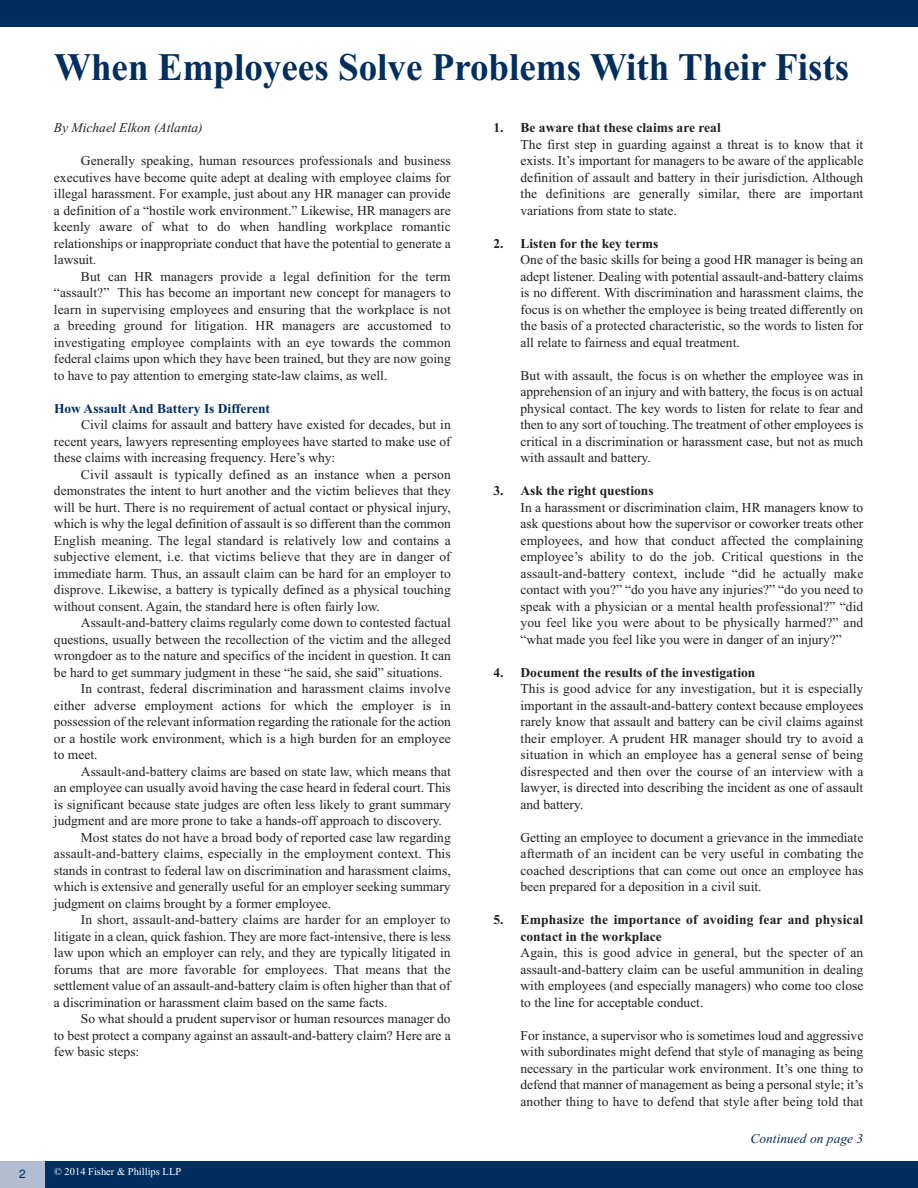
<style>
.page{position:relative;width:918px;height:1188px;background:#fff}
.page>*{position:absolute;margin:0;border:0;box-sizing:border-box;transform-origin:0 0}
.t1{font:700 39px "Times New Roman";color:#002e5e;scale:.95 1}
.t2{font:13.5px/16.5px "Times New Roman";color:#231f20;text-align:justify}
.t3{font:700 13.5px/16.5px "Times New Roman";color:#231f20}
.t4{font:700 13.5px "Times New Roman";color:#002e5e}
.t5{font:italic 13.5px "Times New Roman";color:#231f20}
.t6{font:italic 13.5px "Times New Roman";color:#002e5e}
.t7{font:12px "Helvetica";color:#002e5e}
.t8{font:10.5px "Times New Roman";color:#fff}
</style>
<div class="page">
<div style="left:0;top:0;width:918px;height:27px;background:#002e5e"></div>
<div style="left:0;top:1161px;width:918px;height:27px;background:#002e5e"></div>
<div style="left:0;top:1161px;width:45px;height:27px;background:#b4bcd1"></div>
<h1 class="t1" style="left:54px;top:44px;width:839px">When Employees Solve Problems With Their Fists</h1>
<p class="t5" style="left:54px;top:120px;width:150px">By Michael Elkon (Atlanta)</p>
<p class="t2" style="left:54px;top:152px;width:398px;text-indent:27px">Generally speaking, human resources professionals and business executives have become quite adept at dealing with employee claims for illegal harassment. For example, just about any HR manager can provide a definition of a “hostile work environment.” Likewise, HR managers are keenly aware of what to do when handling workplace romantic relationships or inappropriate conduct that have the potential to generate a lawsuit.</p>
<p class="t2" style="left:54px;top:268px;width:398px;text-indent:27px">But can HR managers provide a legal definition for the term “assault?” This has become an important new concept for managers to learn in supervising employees and ensuring that the workplace is not a breeding ground for litigation. HR managers are accustomed to investigating employee complaints with an eye towards the common federal claims upon which they have been trained, but they are now going to have to pay attention to emerging state-law claims, as well.</p>
<p class="t4" style="left:54px;top:400px;width:218px">How Assault And Battery Is Different</p>
<p class="t2" style="left:54px;top:416px;width:398px;text-indent:27px">Civil claims for assault and battery have existed for decades, but in recent years, lawyers representing employees have started to make use of these claims with increasing frequency. Here’s why:</p>
<p class="t2" style="left:54px;top:466px;width:398px;text-indent:27px">Civil assault is typically defined as an instance when a person demonstrates the intent to hurt another and the victim believes that they will be hurt. There is no requirement of actual contact or physical injury, which is why the legal definition of assault is so different than the common English meaning. The legal standard is relatively low and contains a subjective element, i.e. that victims believe that they are in danger of immediate harm. Thus, an assault claim can be hard for an employer to disprove. Likewise, a battery is typically defined as a physical touching without consent. Again, the standard here is often fairly low.</p>
<p class="t2" style="left:81px;top:614px;width:371px">Assault-and-battery claims regularly come down to contested factual</p>
<p class="t2" style="left:54px;top:631px;width:398px">questions, usually between the recollection of the victim and the alleged</p>
<p class="t2" style="left:54px;top:647px;width:398px">wrongdoer as to the nature and specifics of the incident in question. It can</p>
<p class="t2" style="left:54px;top:664px;width:390px">be hard to get summary judgment in these “he said, she said” situations.</p>
<p class="t2" style="left:81px;top:680px;width:371px">In contrast, federal discrimination and harassment claims involve</p>
<p class="t2" style="left:54px;top:697px;width:398px">either adverse employment actions for which the employer is in</p>
<p class="t2" style="left:54px;top:713px;width:398px">possession of the relevant information regarding the rationale for the action</p>
<p class="t2" style="left:54px;top:730px;width:398px">or a hostile work environment, which is a high burden for an employee</p>
<p class="t2" style="left:54px;top:746px;width:45px">to meet.</p>
<p class="t2" style="left:81px;top:763px;width:371px">Assault-and-battery claims are based on state law, which means that</p>
<p class="t2" style="left:54px;top:779px;width:398px">an employee can usually avoid having the case heard in federal court. This</p>
<p class="t2" style="left:54px;top:796px;width:398px">is significant because state judges are often less likely to grant summary</p>
<p class="t2" style="left:54px;top:812px;width:389px">judgment and are more prone to take a hands-off approach to discovery.</p>
<p class="t2" style="left:81px;top:829px;width:371px">Most states do not have a broad body of reported case law regarding</p>
<p class="t2" style="left:54px;top:845px;width:398px">assault-and-battery claims, especially in the employment context. This</p>
<p class="t2" style="left:54px;top:862px;width:398px">stands in contrast to federal law on discrimination and harassment claims,</p>
<p class="t2" style="left:54px;top:878px;width:398px">which is extensive and generally useful for an employer seeking summary</p>
<p class="t2" style="left:54px;top:895px;width:279px">judgment on claims brought by a former employee.</p>
<p class="t2" style="left:81px;top:911px;width:371px">In short, assault-and-battery claims are harder for an employer to</p>
<p class="t2" style="left:54px;top:928px;width:398px">litigate in a clean, quick fashion. They are more fact-intensive, there is less</p>
<p class="t2" style="left:54px;top:944px;width:398px">law upon which an employer can rely, and they are typically litigated in</p>
<p class="t2" style="left:54px;top:961px;width:398px">forums that are more favorable for employees. That means that the</p>
<p class="t2" style="left:54px;top:977px;width:398px">settlement value of an assault-and-battery claim is often higher than that of</p>
<p class="t2" style="left:54px;top:994px;width:335px">a discrimination or harassment claim based on the same facts.</p>
<p class="t2" style="left:81px;top:1010px;width:371px">So what should a prudent supervisor or human resources manager do</p>
<p class="t2" style="left:54px;top:1027px;width:398px">to best protect a company against an assault-and-battery claim? Here are a</p>
<p class="t2" style="left:54px;top:1043px;width:87px">few basic steps:</p>
<p class="t7" style="left:19px;top:1166px;width:8px">2</p>
<p class="t8" style="left:54px;top:1166px;width:129px">© 2014 Fisher &amp; Phillips LLP</p>
<p class="t3" style="left:494px;top:119px;width:229px">1. Be aware that these claims are real</p>
<p class="t2" style="left:521px;top:136px;width:344px">The first step in guarding against a threat is to know that it exists. It’s important for managers to be aware of the applicable definition of assault and battery in their jurisdiction. Although the definitions are generally similar, there are important variations from state to state.</p>
<p class="t3" style="left:494px;top:235px;width:166px">2. Listen for the key terms</p>
<p class="t2" style="left:521px;top:251px;width:344px">One of the basic skills for being a good HR manager is being an adept listener. Dealing with potential assault-and-battery claims is no different. With discrimination and harassment claims, the focus is on whether the employee is being treated differently on the basis of a protected characteristic, so the words to listen for all relate to fairness and equal treatment.</p>
<p class="t2" style="left:521px;top:367px;width:344px">But with assault, the focus is on whether the employee was in apprehension of an injury and with battery, the focus is on actual physical contact. The key words to listen for relate to fear and then to any sort of touching. The treatment of other employees is critical in a discrimination or harassment case, but not as much with assault and battery.</p>
<p class="t3" style="left:494px;top:482px;width:162px">3. Ask the right questions</p>
<p class="t2" style="left:521px;top:499px;width:344px">In a harassment or discrimination claim, HR managers know to ask questions about how the supervisor or coworker treats other employees, and how that conduct affected the complaining employee’s ability to do the job. Critical questions in the assault-and-battery context, include “did he actually make contact with you?” “do you have any injuries?” “do you need to speak with a physician or a mental health professional?” “did you feel like you were about to be physically harmed?” and “what made you feel like you were in danger of an injury?”</p>
<p class="t3" style="left:494px;top:664px;width:263px">4. Document the results of the investigation</p>
<p class="t2" style="left:521px;top:680px;width:344px">This is good advice for any investigation, but it is especially important in the assault-and-battery context because employees rarely know that assault and battery can be civil claims against their employer. A prudent HR manager should try to avoid a situation in which an employee has a general sense of being disrespected and then over the course of an interview with a lawyer, is directed into describing the incident as one of assault and battery.</p>
<p class="t2" style="left:521px;top:829px;width:344px">Getting an employee to document a grievance in the immediate aftermath of an incident can be very useful in combating the coached descriptions that can come out once an employee has been prepared for a deposition in a civil suit.</p>
<p class="t3" style="left:521px;top:911px;width:344px;text-indent:-27px">5. Emphasize the importance of avoiding fear and physical contact in the workplace</p>
<p class="t2" style="left:521px;top:944px;width:344px">Again, this is good advice in general, but the specter of an assault-and-battery claim can be useful ammunition in dealing with employees (and especially managers) who come too close to the line for acceptable conduct.</p>
<p class="t2" style="left:521px;top:1027px;width:344px">For instance, a supervisor who is sometimes loud and aggressive with subordinates might defend that style of managing as being necessary in the particular work environment. It’s one thing to defend that manner of management as being a personal style; it’s another thing to have to defend that style after being told that</p>
<p class="t6" style="left:750px;top:1131px;width:114px">Continued on page 3</p>
</div>
